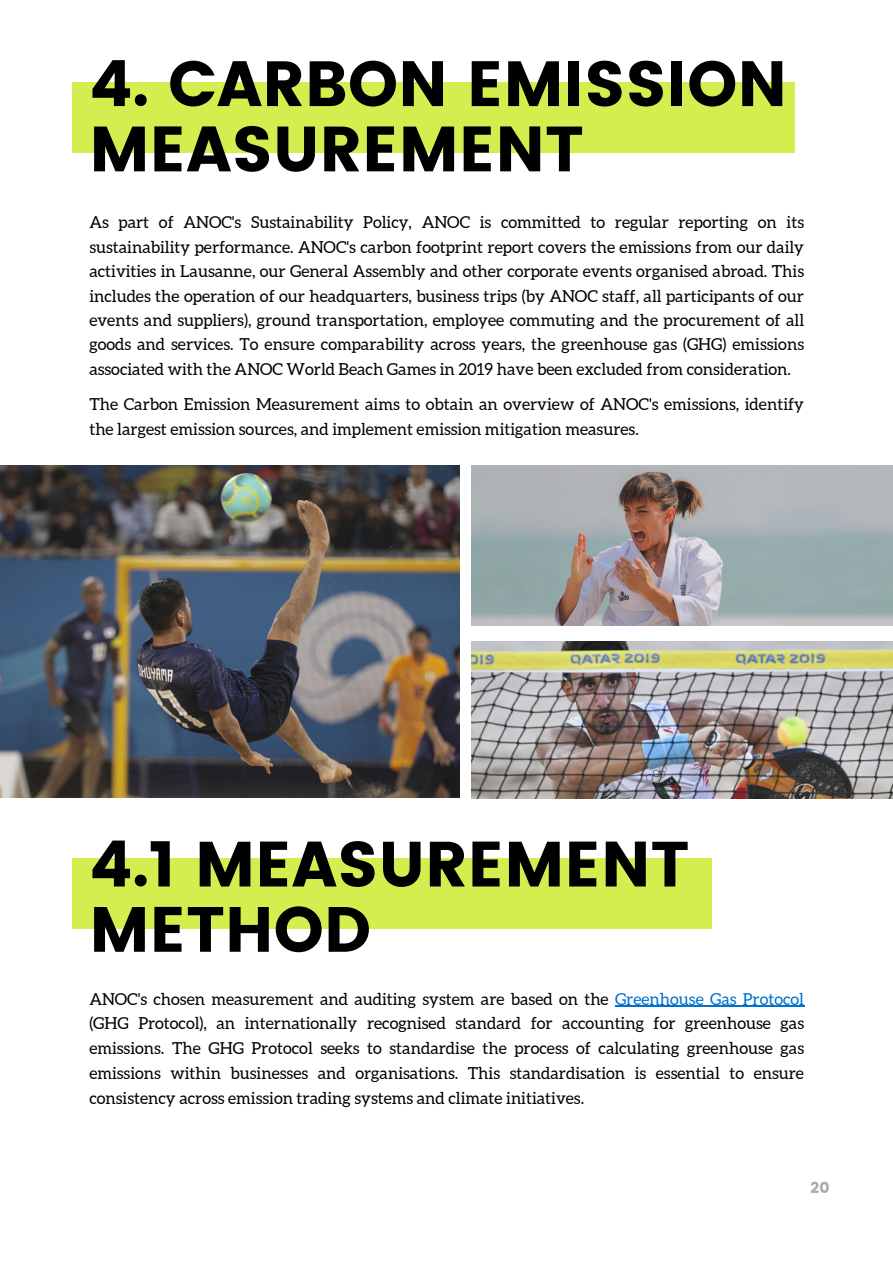
<style>
.page{position:relative;width:893px;height:1264px;background:#fff}
.page>*{position:absolute;margin:0;border:0;box-sizing:border-box;transform-origin:0 0}
.t1{font:63.75px/65.2px "Poppins";color:#000}
.t2{font:16.5px/24.3px "Aleo";color:#000;text-align:justify}
.t3{font:15.45px "Poppins";color:#ababab}
.s1{color:#0071ce}
</style>
<div class="page">
<div style="left:72px;top:82px;width:722px;height:70px;background:#d5ed4e"></div>
<img style="left:0;top:465px;width:459px;height:332px">
<div style="left:72px;top:858px;width:639px;height:71px;background:#d5ed4e"></div>
<hr style="left:615px;top:1005px;width:189px;height:1px;background:#0071ce">
<img style="left:471px;top:465px;width:421px;height:160px">
<img style="left:471px;top:641px;width:421px;height:157px">
<p class="t1" style="left:89px;top:51px;width:699px">4. CARBON EMISSION<br>MEASUREMENT</p>
<p class="t2" style="left:89px;top:210px;width:716px">As part of ANOC's Sustainability Policy, ANOC is committed to regular reporting on its sustainability performance. ANOC's carbon footprint report covers the emissions from our daily activities in Lausanne, our General Assembly and other corporate events organised abroad. This includes the operation of our headquarters, business trips (by ANOC staff, all participants of our events and suppliers), ground transportation, employee commuting and the procurement of all goods and services. To ensure comparability across years, the greenhouse gas (GHG) emissions associated with the ANOC World Beach Games in 2019 have been excluded from consideration.</p>
<p class="t2" style="left:89px;top:392px;width:716px">The Carbon Emission Measurement aims to obtain an overview of ANOC's emissions, identify the largest emission sources, and implement emission mitigation measures.</p>
<p class="t1" style="left:89px;top:831px;width:601px">4.1 MEASUREMENT<br>METHOD</p>
<p class="t2" style="left:89px;top:986px;width:716px;line-height:24.8px">ANOC's chosen measurement and auditing system are based on the <span class="s1">Greenhouse Gas Protocol </span>(GHG Protocol), an internationally recognised standard for accounting for greenhouse gas emissions. The GHG Protocol seeks to standardise the process of calculating greenhouse gas emissions within businesses and organisations. This standardisation is essential to ensure consistency across emission trading systems and climate initiatives.</p>
<p class="t3" style="left:810px;top:1178px;width:20px">20</p>
</div>
